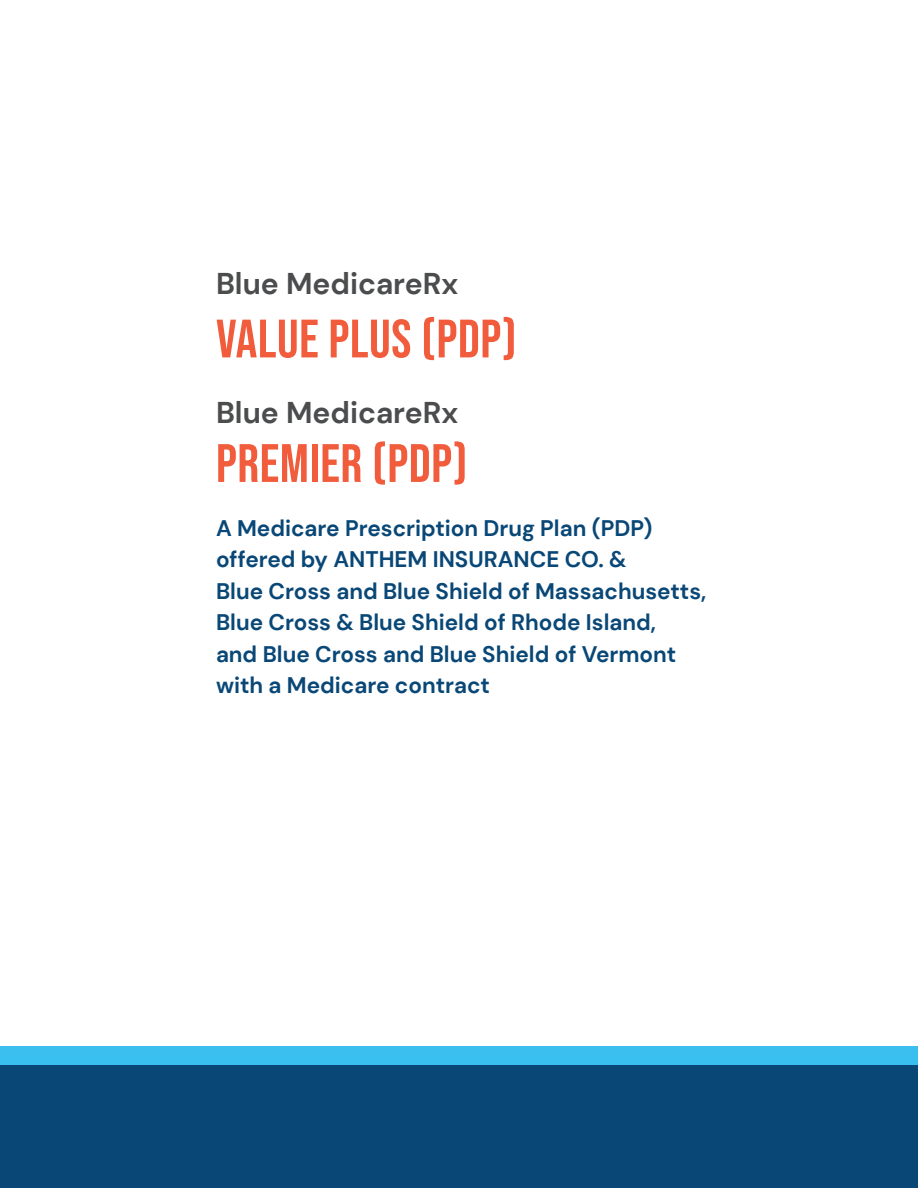
<style>
.page{position:relative;width:918px;height:1188px;background:#fff}
.page>*{position:absolute;margin:0;border:0;box-sizing:border-box;transform-origin:0 0}
.MDCR_TITLE{font:54px "Bebas Neue";letter-spacing:.01em;color:#f15c3c}
.MDCR_TITLE-2{font:700 30px "DM Sans";color:#4b4c4d}
._000_Intro_14_16{font:700 22.5px/31.5px "DM Sans";color:#094776}
</style>
<div class="page">
<div style="left:0;top:1060px;width:918px;height:128px;background:#094776"></div>
<div style="left:0;top:1047px;width:918px;height:18px;background:#39c0ef"></div>
<p class="MDCR_TITLE-2" style="left:216px;top:265px;width:244px">Blue MedicareRx</p>
<p class="MDCR_TITLE" style="left:216px;top:308px;width:302px">VALUE PLUS (PDP)</p>
<p class="MDCR_TITLE-2" style="left:216px;top:394px;width:244px">Blue MedicareRx</p>
<p class="MDCR_TITLE" style="left:216px;top:433px;width:253px">PREMIER (PDP)</p>
<p class="_000_Intro_14_16" style="left:216px;top:512px;width:492px">A Medicare Prescription Drug Plan (PDP) offered by ANTHEM INSURANCE CO. &amp;<br>Blue Cross and Blue Shield of Massachusetts, Blue Cross &amp; Blue Shield of Rhode Island,<br>and Blue Cross and Blue Shield of Vermont with a Medicare contract</p>
</div>
